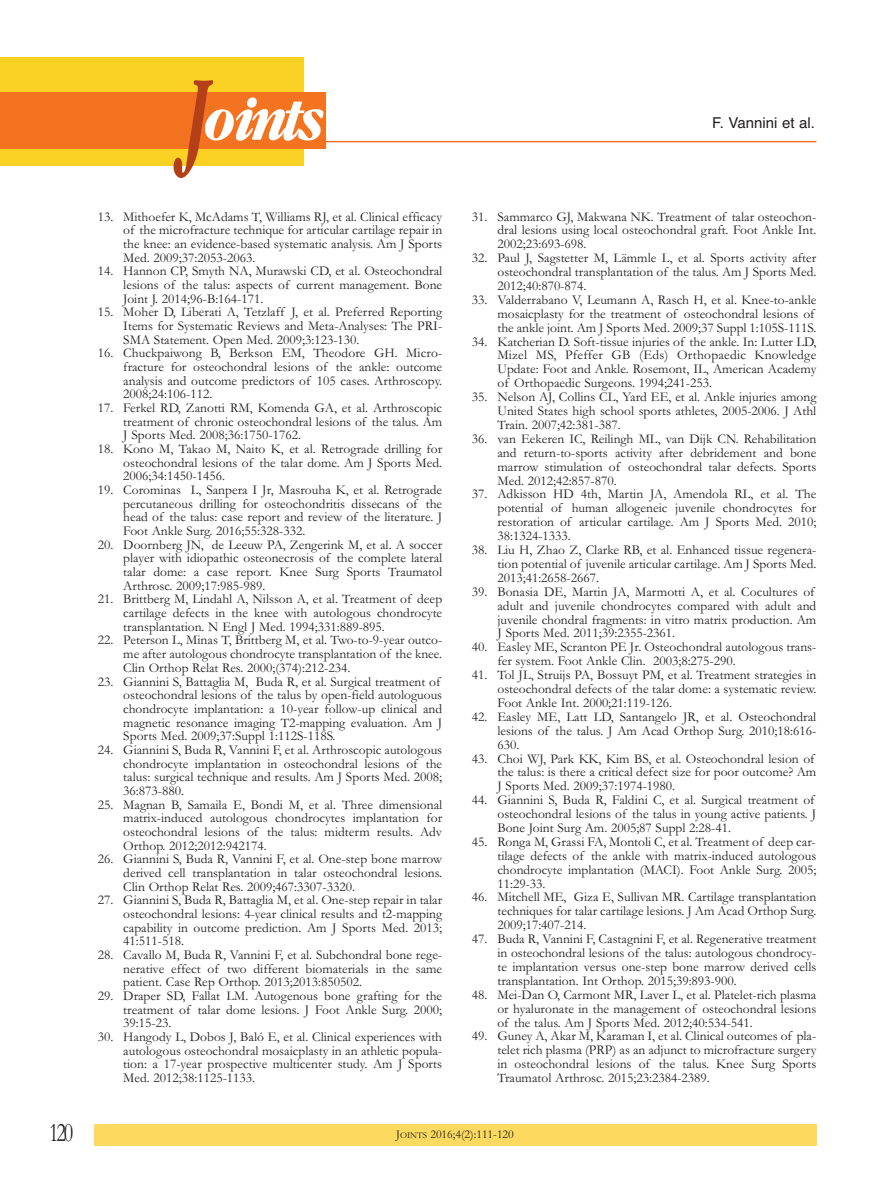
<style>
.page{position:relative;width:893px;height:1191px;background:#fff}
.page>*{position:absolute;margin:0;border:0;box-sizing:border-box;transform-origin:0 0}
.t1{font:italic 700 55.8px "Garamond Cond";letter-spacing:-.085em;color:#fff}
.t2{font:27px "Garamond";color:#231f20;scale:.75 1}
.t3{font:15px "Helvetica";color:#231f20}
.t4{font:13.5px/13.6px "Garamond";color:#231f20;text-align:justify}
.t5{font:12px "Garamond";color:#231f20}
.s1{font-size:99.9px;color:#b44018}
.s2{font-size:9px}
</style>
<div class="page">
<hr style="left:176px;top:141px;width:640px;height:1px;background:#f47321">
<div style="left:94px;top:1124px;width:722px;height:21px;background:#fcd95f"></div>
<div style="left:0;top:57px;width:304px;height:109px;background:#fbd124"></div>
<div style="left:0;top:92px;width:326px;height:56px;background:#f47321"></div>
<h1 class="t1" style="left:181px;top:88px;width:140px"><span class="s1">J</span>oints</h1>
<p class="t4" style="left:123px;top:209px;width:320px;text-indent:-26px">13. Mithoefer K, McAdams t, Williams RJ, et al. Clinical efficacy of the microfracture technique for articular cartilage repair in the knee: an evidence-based systematic analysis. Am J sports Med. 2009;37:2053-2063.</p>
<p class="t4" style="left:123px;top:264px;width:320px;text-indent:-26px">14. Hannon CP, smyth nA, Murawski CD, et al. osteochondral lesions of the talus: aspects of current management. Bone Joint J. 2014;96-B:164-171.</p>
<p class="t4" style="left:123px;top:305px;width:320px;text-indent:-26px">15. Moher D, Liberati A, tetzlaff J, et al. Preferred Reporting items for systematic Reviews and Meta-Analyses: the PRi&shy;sMA statement. open Med. 2009;3:123-130.</p>
<p class="t4" style="left:123px;top:346px;width:320px;text-indent:-26px">16. Chuckpaiwong B, Berkson EM, theodore GH. Micro&shy;fracture for osteochondral lesions of the ankle: outcome analysis and outcome predictors of 105 cases. Arthroscopy.<br>2008;24:106-112.</p>
<p class="t4" style="left:123px;top:400px;width:320px;text-indent:-26px">17. Ferkel RD, Zanotti RM, Komenda GA, et al. Arthroscopic treatment of chronic osteochondral lesions of the talus. Am J sports Med. 2008;36:1750-1762.</p>
<p class="t4" style="left:123px;top:441px;width:320px;text-indent:-26px">18. Kono M, takao M, naito K, et al. Retrograde drilling for osteochondral lesions of the talar dome. Am J sports Med.<br>2006;34:1450-1456.</p>
<p class="t4" style="left:123px;top:482px;width:320px;text-indent:-26px">19. Corominas L, sanpera i Jr, Masrouha K, et al. Retrograde percutaneous drilling for osteochondritis dissecans of the head of the talus: case report and review of the literature. J Foot Ankle surg. 2016;55:328-332.</p>
<p class="t4" style="left:123px;top:537px;width:320px;text-indent:-26px">20. Doornberg Jn, de Leeuw PA, Zengerink M, et al. A soccer player with idiopathic osteonecrosis of the complete lateral talar dome: a case report. Knee surg sports traumatol Arthrosc. 2009;17:985-989.</p>
<p class="t4" style="left:123px;top:592px;width:320px;text-indent:-26px">21. Brittberg M, Lindahl A, nilsson A, et al. treatment of deep cartilage defects in the knee with autologous chondrocyte transplantation. n Engl J Med. 1994;331:889-895.</p>
<p class="t4" style="left:123px;top:633px;width:320px;text-indent:-26px">22. Peterson L, Minas t, Brittberg M, et al. two-to-9-year outco&shy;me after autologous chondrocyte transplantation of the knee.<br>Clin orthop Relat Res. 2000;(374):212-234.</p>
<p class="t4" style="left:123px;top:674px;width:320px;text-align:left;text-indent:-26px">23. Giannini s, Battaglia M, Buda R, et al. surgical treatment of osteochondral lesions of the talus by open-field autologuous chondrocyte implantation: a 10-year follow-up clinical and magnetic resonance imaging t2-mapping evaluation. Am J sports Med. 2009;37:suppl 1:112s-118s.</p>
<p class="t4" style="left:123px;top:742px;width:320px;text-indent:-26px">24. Giannini s, Buda R, Vannini F, et al. Arthroscopic autologous chondrocyte implantation in osteochondral lesions of the talus: surgical technique and results. Am J sports Med. 2008; 36:873-880.</p>
<p class="t4" style="left:123px;top:797px;width:320px;text-indent:-26px">25. Magnan B, samaila E, Bondi M, et al. three dimensional matrix-induced autologous chondrocytes implantation for osteochondral lesions of the talus: midterm results. Adv orthop. 2012;2012:942174.</p>
<p class="t4" style="left:123px;top:852px;width:320px;text-indent:-26px">26. Giannini s, Buda R, Vannini F, et al. one-step bone marrow derived cell transplantation in talar osteochondral lesions.<br>Clin orthop Relat Res. 2009;467:3307-3320.</p>
<p class="t4" style="left:123px;top:893px;width:320px;text-indent:-26px">27. Giannini s, Buda R, Battaglia M, et al. one-step repair in talar osteochondral lesions: 4-year clinical results and t2-mapping capability in outcome prediction. Am J sports Med. 2013; 41:511-518.</p>
<p class="t4" style="left:123px;top:947px;width:320px;text-indent:-26px">28. Cavallo M, Buda R, Vannini F, et al. subchondral bone rege&shy;nerative effect of two different biomaterials in the same patient. Case Rep orthop. 2013;2013:850502.</p>
<p class="t4" style="left:123px;top:988px;width:320px;text-indent:-26px">29. Draper sD, Fallat LM. Autogenous bone grafting for the treatment of talar dome lesions. J Foot Ankle surg. 2000; 39:15-23.</p>
<p class="t4" style="left:123px;top:1029px;width:320px;text-indent:-26px">30. Hangody L, Dobos J, Baló E, et al. Clinical experiences with autologous osteochondral mosaicplasty in an athletic popula&shy;tion: a 17-year prospective multicenter study. Am J sports Med. 2012;38:1125-1133.</p>
<p class="t3" style="left:712px;top:114px;width:104px">F. Vannini et al.</p>
<p class="t4" style="left:497px;top:209px;width:320px;text-indent:-26px">31. sammarco GJ, Makwana nK. treatment of talar osteochon&shy;dral lesions using local osteochondral graft. Foot Ankle int.<br>2002;23:693-698.</p>
<p class="t4" style="left:497px;top:250px;width:320px;text-indent:-26px">32. Paul J, sagstetter M, Lämmle L, et al. sports activity after osteochondral transplantation of the talus. Am J sports Med.<br>2012;40:870-874.</p>
<p class="t4" style="left:497px;top:292px;width:320px;text-align:left;text-indent:-26px">33. Valderrabano V, Leumann A, Rasch H, et al. Knee-to-ankle mosaicplasty for the treatment of osteochondral lesions of the ankle joint. Am J sports Med. 2009;37 suppl 1:105s-111s.</p>
<p class="t4" style="left:497px;top:334px;width:320px;text-indent:-26px">34. Katcherian D. soft-tissue injuries of the ankle. in: Lutter LD, Mizel Ms, Pfeffer GB (Eds) orthopaedic Knowledge Update: Foot and Ankle. Rosemont, iL, American Academy of orthopaedic surgeons. 1994;241-253.</p>
<p class="t4" style="left:497px;top:389px;width:320px;text-indent:-26px">35. nelson AJ, Collins CL, Yard EE, et al. Ankle injuries among United states high school sports athletes, 2005-2006. J Athl train. 2007;42:381-387.</p>
<p class="t4" style="left:497px;top:431px;width:320px;text-indent:-26px">36. van Eekeren iC, Reilingh ML, van Dijk Cn. Rehabilitation and return-to-sports activity after debridement and bone marrow stimulation of osteochondral talar defects. sports Med. 2012;42:857-870.</p>
<p class="t4" style="left:497px;top:487px;width:320px;text-indent:-26px">37. Adkisson HD 4th, Martin JA, Amendola RL, et al. the potential of human allogeneic juvenile chondrocytes for restoration of articular cartilage. Am J sports Med. 2010; 38:1324-1333.</p>
<p class="t4" style="left:497px;top:542px;width:320px;text-indent:-26px">38. Liu H, Zhao Z, Clarke RB, et al. Enhanced tissue regenera&shy;tion potential of juvenile articular cartilage. Am J sports Med.<br>2013;41:2658-2667.</p>
<p class="t4" style="left:497px;top:584px;width:320px;text-align:left;text-indent:-26px">39. Bonasia DE, Martin JA, Marmotti A, et al. Cocultures of adult and juvenile chondrocytes compared with adult and juvenile chondral fragments: in vitro matrix production. Am J sports Med. 2011;39:2355-2361.</p>
<p class="t4" style="left:497px;top:639px;width:320px;text-indent:-26px">40. Easley ME, scranton PE Jr. osteochondral autologous trans&shy;fer system. Foot Ankle Clin. 2003;8:275-290.</p>
<p class="t4" style="left:497px;top:667px;width:320px;text-indent:-26px">41. tol JL, struijs PA, Bossuyt PM, et al. treatment strategies in osteochondral defects of the talar dome: a systematic review.<br>Foot Ankle int. 2000;21:119-126.</p>
<p class="t4" style="left:497px;top:709px;width:320px;text-indent:-26px">42. Easley ME, Latt LD, santangelo JR, et al. osteochondral lesions of the talus. J Am Acad orthop surg. 2010;18:616- 630.</p>
<p class="t4" style="left:497px;top:751px;width:320px;text-align:left;text-indent:-26px">43. Choi WJ, Park KK, Kim Bs, et al. osteochondral lesion of the talus: is there a critical defect size for poor outcome? Am<br>J sports Med. 2009;37:1974-1980.</p>
<p class="t4" style="left:497px;top:792px;width:320px;text-align:left;text-indent:-26px">44. Giannini s, Buda R, Faldini C, et al. surgical treatment of osteochondral lesions of the talus in young active patients. J<br>Bone Joint surg Am. 2005;87 suppl 2:28-41.</p>
<p class="t4" style="left:497px;top:834px;width:320px;text-indent:-26px">45. Ronga M, Grassi FA, Montoli C, et al. treatment of deep car&shy;tilage defects of the ankle with matrix-induced autologous chondrocyte implantation (MACi). Foot Ankle surg. 2005; 11:29-33.</p>
<p class="t4" style="left:497px;top:890px;width:320px;text-indent:-26px">46. Mitchell ME, Giza E, sullivan MR. Cartilage transplantation techniques for talar cartilage lesions. J Am Acad orthop surg.<br>2009;17:407-214.</p>
<p class="t4" style="left:497px;top:931px;width:320px;text-indent:-26px">47. Buda R, Vannini F, Castagnini F, et al. Regenerative treatment in osteochondral lesions of the talus: autologous chondrocy&shy;te implantation versus one-step bone marrow derived cells transplantation. int orthop. 2015;39:893-900.</p>
<p class="t4" style="left:497px;top:987px;width:320px;text-indent:-26px">48. Mei-Dan o, Carmont MR, Laver L, et al. Platelet-rich plasma or hyaluronate in the management of osteochondral lesions of the talus. Am J sports Med. 2012;40:534-541.</p>
<p class="t4" style="left:497px;top:1028px;width:320px;text-indent:-26px">49. Guney A, Akar M, Karaman i, et al. Clinical outcomes of pla&shy;telet rich plasma (PRP) as an adjunct to microfracture surgery in osteochondral lesions of the talus. Knee surg sports traumatol Arthrosc. 2015;23:2384-2389.</p>
<h2 class="t2" style="left:49px;top:1116px;width:33px">120</h2>
<p class="t5" style="left:396px;top:1126px;width:119px">J<span class="s2">oints</span> 2016;4(2):111-120</p>
</div>
